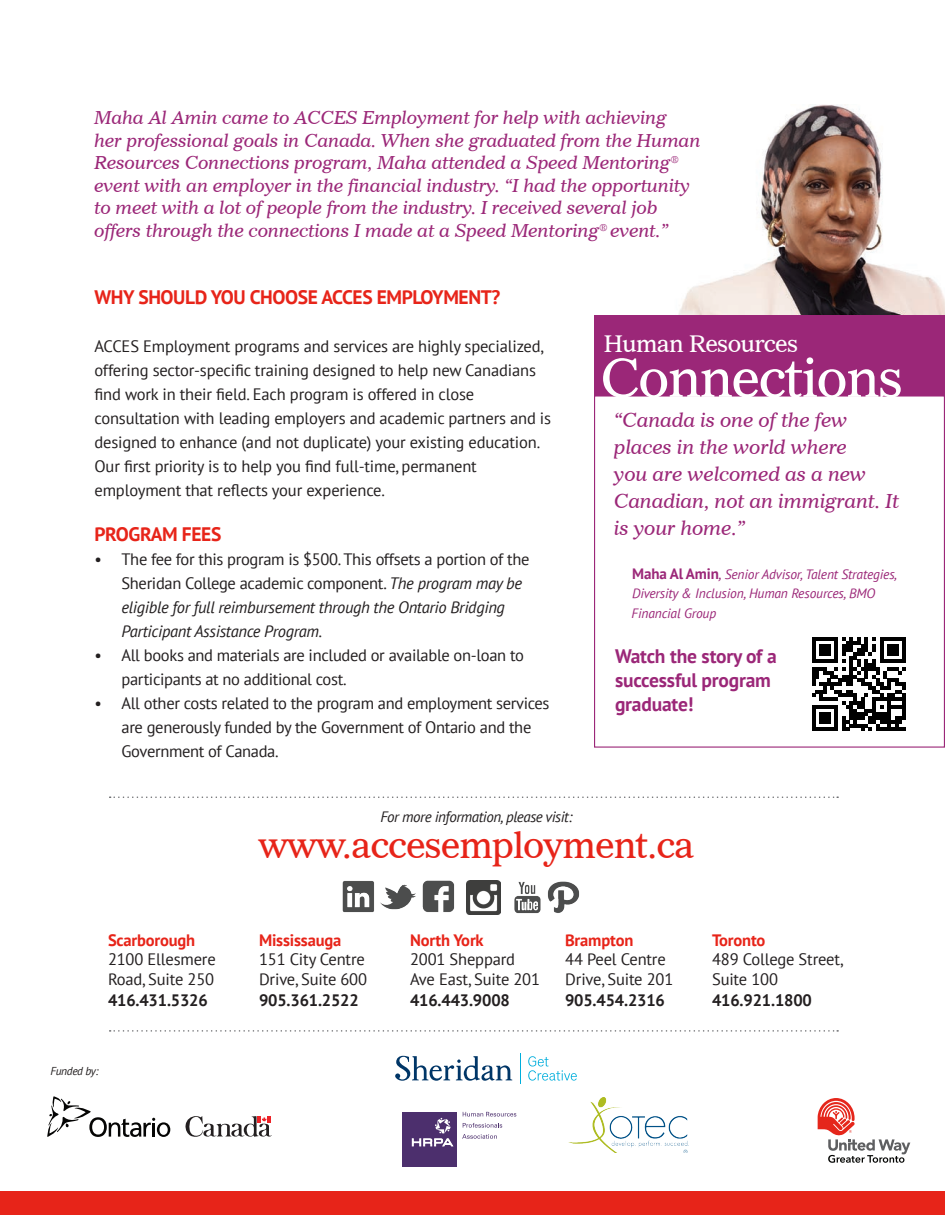
<style>
.page{position:relative;width:945px;height:1215px;background:#fff}
.page>*{position:absolute;margin:0;border:0;box-sizing:border-box;transform-origin:0 0}
.t1{font:52.65px "Imperial BT";letter-spacing:-.025em;color:#fff}
.t2{font:36px "Imperial BT";letter-spacing:-.025em;color:#e72419}
.t3{font:23.1px "Imperial BT";letter-spacing:-.025em;color:#fff}
.t4{font:italic 19.5px/27px "Imperial BT";letter-spacing:-.01em;color:#9b2778}
.t5{font:700 19.5px "PT Sans";letter-spacing:-.02em;color:#e72419}
.t6{font:700 19.5px/24px "PT Sans";letter-spacing:-.01em;color:#9b2778}
.t7{font:italic 18px/22.5px "Imperial BT";letter-spacing:-.01em;color:#9b2778}
.t8{font:16.5px/24px "PT Sans";letter-spacing:-.01em;color:#231f20}
.t9{font:italic 16.5px/24px "PT Sans";letter-spacing:-.02em;color:#231f20}
.t10{font:700 16.5px "PT Sans";letter-spacing:-.01em;color:#231f20}
.t11{font:700 16.5px "PT Sans";letter-spacing:-.01em;color:#e72419}
.t12{font:italic 15px "PT Sans";letter-spacing:-.03em;color:#231f20}
.t13{font:italic 13.5px/19.5px "PT Sans";letter-spacing:-.01em;color:#9b2778}
.t14{font:italic 11.4px "PT Sans";letter-spacing:-.03em;color:#231f20}
.s1{font-style:normal}
.s2{font-weight:700;font-style:normal;font-size:15px}
.s3{font-size:15px}
</style>
<div class="page">
<img style="left:678px;top:105px;width:267px;height:210px">
<div style="left:594px;top:315px;width:351px;height:81px;background:#9b2778"></div>
<div style="left:0;top:1192px;width:945px;height:23px;background:#e72419"></div>
<svg style="left:812px;top:637px;width:94px;height:94px"></svg>
<svg style="left:110px;top:1030px;width:728px;height:2px"></svg>
<svg style="left:110px;top:796px;width:728px;height:2px"></svg>
<img style="left:568px;top:1098px;width:120px;height:54px">
<svg style="left:395px;top:1056px;width:117px;height:25px"></svg>
<hr style="left:520px;top:1053px;width:1px;height:31px;background:#00aedc">
<svg style="left:528px;top:1056px;width:49px;height:25px"></svg>
<svg style="left:463px;top:1112px;width:53px;height:5px"></svg>
<svg style="left:463px;top:1123px;width:39px;height:5px"></svg>
<svg style="left:462px;top:1134px;width:35px;height:5px"></svg>
<div style="left:402px;top:1112px;width:55px;height:55px;background:#4c2f6d"></div>
<svg style="left:412px;top:1118px;width:41px;height:28px"></svg>
<svg style="left:47px;top:1096px;width:123px;height:41px"></svg>
<svg style="left:185px;top:1116px;width:87px;height:21px"></svg>
<svg style="left:818px;top:1098px;width:92px;height:65px"></svg>
<img style="left:380px;top:884px;width:36px;height:26px">
<img style="left:422px;top:880px;width:33px;height:32px">
<img style="left:342px;top:881px;width:32px;height:32px">
<img style="left:547px;top:881px;width:33px;height:32px">
<img style="left:514px;top:881px;width:27px;height:33px">
<img style="left:467px;top:880px;width:34px;height:34px">
<p class="t7" style="left:94px;top:106px;width:608px">Maha Al Amin came to ACCES Employment for help with achieving<br>her professional goals in Canada. When she graduated from the Human Resources Connections program, Maha attended a Speed Mentoring<sup>® </sup>event with an employer in the financial industry. “I had the opportunity to meet with a lot of people from the industry. I received several job offers through the connections I made at a Speed Mentoring<sup>®</sup> event.”</p>
<p class="t5" style="left:94px;top:284px;width:407px">WHY SHOULD YOU CHOOSE ACCES EMPLOYMENT?</p>
<p class="t8" style="left:94px;top:334px;width:458px">ACCES Employment programs and services are highly specialized, offering sector-specific training designed to help new Canadians find work in their field. Each program is offered in close consultation with leading employers and academic partners and is designed to enhance (and not duplicate) your existing education.<br>Our first priority is to help you find full-time, permanent employment that reflects your experience.</p>
<p class="t5" style="left:94px;top:521px;width:128px">PROGRAM FEES</p>
<p class="t9" style="left:122px;top:547px;width:410px;text-indent:-27px"><span class="s1">• The fee for this program is $500. This offsets a portion of the Sheridan College academic component.</span> The program may be eligible for full reimbursement through the Ontario Bridging Participant Assistance Program.</p>
<p class="t8" style="left:122px;top:643px;width:404px;text-indent:-27px">• All books and materials are included or available on-loan to participants at no additional cost.</p>
<p class="t8" style="left:122px;top:691px;width:430px;text-indent:-27px">• All other costs related to the program and employment services are generously funded by the Government of Ontario and the<br>Government of Canada.</p>
<p class="t3" style="left:604px;top:330px;width:196px">Human Resources</p>
<p class="t1" style="left:600px;top:346px;width:304px">Connections</p>
<p class="t4" style="left:614px;top:407px;width:287px">“Canada is one of the few places in the world where<br>you are welcomed as a new<br>Canadian, not an immigrant. It is your home.”</p>
<p class="t13" style="left:632px;top:564px;width:267px"><span class="s2">Maha Al Amin</span><span class="s3">,</span> Senior Advisor, Talent Strategies,<br>Diversity &amp; Inclusion, Human Resources, BMO<br>Financial Group</p>
<p class="t6" style="left:615px;top:644px;width:163px">Watch the story of a successful program graduate!</p>
<p class="t11" style="left:108px;top:929px;width:89px">Scarborough</p>
<p class="t8" style="left:108px;top:949px;width:109px;line-height:19.5px">2100 Ellesmere<br>Road, Suite 250</p>
<p class="t10" style="left:108px;top:989px;width:101px">416.431.5326</p>
<p class="t14" style="left:50px;top:1064px;width:50px">Funded by:</p>
<p class="t12" style="left:380px;top:807px;width:194px">For more information, please visit:</p>
<p class="t2" style="left:258px;top:823px;width:437px">www.accesemployment.ca</p>
<p class="t11" style="left:259px;top:929px;width:84px">Mississauga</p>
<p class="t8" style="left:259px;top:947px;width:107px">151 City Centre</p>
<p class="t8" style="left:259px;top:966px;width:110px">Drive, Suite 600</p>
<p class="t10" style="left:259px;top:989px;width:101px">905.361.2522</p>
<p class="t11" style="left:410px;top:929px;width:75px">North York</p>
<p class="t8" style="left:410px;top:949px;width:132px;line-height:19.5px">2001 Sheppard<br>Ave East, Suite 201</p>
<p class="t10" style="left:410px;top:989px;width:101px">416.443.9008</p>
<p class="t11" style="left:565px;top:929px;width:70px">Brampton</p>
<p class="t8" style="left:565px;top:949px;width:110px;line-height:19.5px">44 Peel Centre<br>Drive, Suite 201</p>
<p class="t10" style="left:565px;top:989px;width:101px">905.454.2316</p>
<p class="t11" style="left:712px;top:929px;width:55px">Toronto</p>
<p class="t8" style="left:712px;top:947px;width:133px">489 College Street,</p>
<p class="t8" style="left:712px;top:966px;width:67px">Suite 100</p>
<p class="t10" style="left:712px;top:989px;width:101px">416.921.1800</p>
</div>
